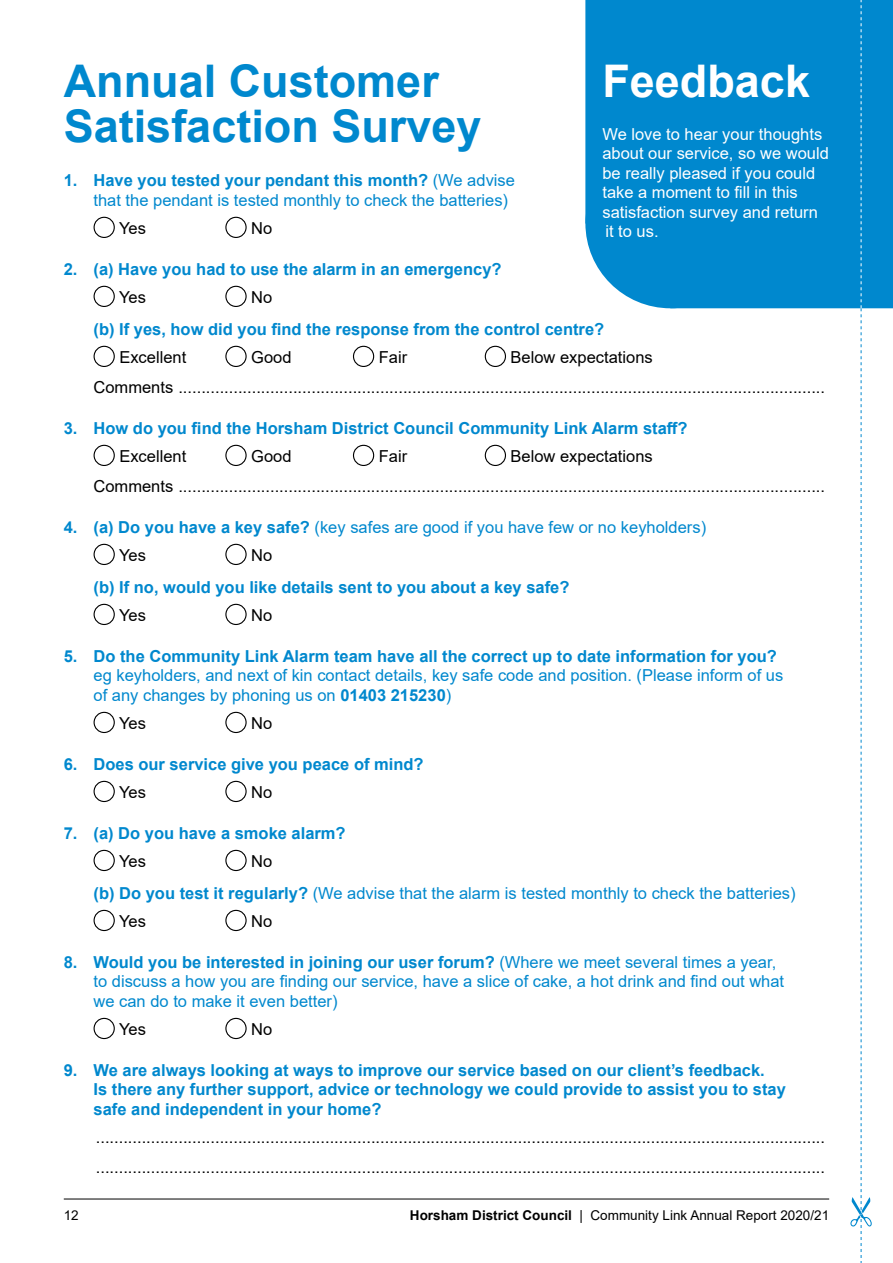
<style>
.page{position:relative;width:893px;height:1263px;background:#fff}
.page>*{position:absolute;margin:0;border:0;box-sizing:border-box;transform-origin:0 0}
.Header-1{font:700 45px/45px "Arial";color:#0088ce}
.Header-1-2{font:700 45px "Arial";color:#fff}
.Paragraph-1{font:16.5px "Arial";color:#000}
.Bullets-1{font:16.5px/19.5px "Arial";color:#0088ce}
.Bullets-1-2{font:700 16.5px/19.5px "Arial";color:#0088ce}
.Paragraph-1-2{font:16.5px/19.5px "Arial";color:#fff}
.Paragraph-1-3{font:700 16.5px "Arial";color:#0088ce}
.Paragraph-1-4{font:16.5px "Arial";color:#0088ce}
.t1{font:13.5px "Arial";color:#000}
.s1{font-weight:700}
</style>
<div class="page">
<div style="left:585px;top:0;width:307px;height:308px;background:#0088ce"></div>
<div style="left:585px;top:138px;width:170px;height:170px;background:#0088ce;border-radius:50%"></div>
<svg style="left:892px;top:0;width:1px;height:309px"></svg>
<hr style="left:64px;top:1199px;width:765px;height:1px;background:#000">
<div style="left:94px;top:217px;width:21px;height:21px;border:1px solid #000;border-radius:50%"></div>
<div style="left:225px;top:217px;width:22px;height:21px;border:1px solid #000;border-radius:50%"></div>
<div style="left:94px;top:286px;width:21px;height:21px;border:1px solid #000;border-radius:50%"></div>
<div style="left:225px;top:286px;width:22px;height:21px;border:1px solid #000;border-radius:50%"></div>
<div style="left:94px;top:346px;width:21px;height:21px;border:1px solid #000;border-radius:50%"></div>
<div style="left:225px;top:346px;width:22px;height:21px;border:1px solid #000;border-radius:50%"></div>
<div style="left:353px;top:346px;width:21px;height:21px;border:1px solid #000;border-radius:50%"></div>
<div style="left:485px;top:346px;width:21px;height:21px;border:1px solid #000;border-radius:50%"></div>
<div style="left:94px;top:445px;width:21px;height:21px;border:1px solid #000;border-radius:50%"></div>
<div style="left:225px;top:445px;width:22px;height:21px;border:1px solid #000;border-radius:50%"></div>
<div style="left:353px;top:445px;width:21px;height:21px;border:1px solid #000;border-radius:50%"></div>
<div style="left:485px;top:445px;width:21px;height:21px;border:1px solid #000;border-radius:50%"></div>
<div style="left:94px;top:544px;width:21px;height:21px;border:1px solid #000;border-radius:50%"></div>
<div style="left:225px;top:544px;width:22px;height:21px;border:1px solid #000;border-radius:50%"></div>
<div style="left:94px;top:604px;width:21px;height:21px;border:1px solid #000;border-radius:50%"></div>
<div style="left:225px;top:604px;width:22px;height:21px;border:1px solid #000;border-radius:50%"></div>
<div style="left:94px;top:712px;width:21px;height:21px;border:1px solid #000;border-radius:50%"></div>
<div style="left:225px;top:712px;width:22px;height:21px;border:1px solid #000;border-radius:50%"></div>
<div style="left:94px;top:781px;width:21px;height:21px;border:1px solid #000;border-radius:50%"></div>
<div style="left:225px;top:781px;width:22px;height:21px;border:1px solid #000;border-radius:50%"></div>
<div style="left:94px;top:850px;width:21px;height:21px;border:1px solid #000;border-radius:50%"></div>
<div style="left:225px;top:850px;width:22px;height:21px;border:1px solid #000;border-radius:50%"></div>
<div style="left:94px;top:910px;width:21px;height:21px;border:1px solid #000;border-radius:50%"></div>
<div style="left:225px;top:910px;width:22px;height:21px;border:1px solid #000;border-radius:50%"></div>
<div style="left:94px;top:1018px;width:21px;height:21px;border:1px solid #000;border-radius:50%"></div>
<div style="left:225px;top:1018px;width:22px;height:21px;border:1px solid #000;border-radius:50%"></div>
<svg style="left:850px;top:0;width:22px;height:1263px"></svg>
<h1 class="Header-1" style="left:64px;top:59px;width:419px">Annual Customer<br>Satisfaction Survey</h1>
<h1 class="Header-1-2" style="left:602px;top:49px;width:209px">Feedback</h1>
<p class="Paragraph-1-2" style="left:602px;top:124px;width:228px">We love to hear your thoughts about our service, so we would be really pleased if you could take a moment to fill in this satisfaction survey and return it to us.</p>
<p class="Bullets-1" style="left:94px;top:171px;width:423px;text-indent:-30px"><span class="s1">1. Have you tested your pendant this month?</span> (We advise that the pendant is tested monthly to check the batteries)</p>
<p class="Paragraph-1" style="left:119px;top:217px;width:28px">Yes</p>
<p class="Paragraph-1" style="left:251px;top:217px;width:23px">No</p>
<p class="Bullets-1-2" style="left:64px;top:259px;width:439px">2. (a) Have you had to use the alarm in an emergency?</p>
<p class="Paragraph-1" style="left:119px;top:286px;width:28px">Yes</p>
<p class="Paragraph-1" style="left:251px;top:286px;width:23px">No</p>
<p class="Paragraph-1-3" style="left:94px;top:317px;width:512px">(b) If yes, how did you find the response from the control centre?</p>
<p class="Paragraph-1" style="left:119px;top:346px;width:68px">Excellent</p>
<p class="Paragraph-1" style="left:251px;top:346px;width:42px">Good</p>
<p class="Paragraph-1" style="left:379px;top:346px;width:30px">Fair</p>
<p class="Paragraph-1" style="left:511px;top:346px;width:144px">Below expectations</p>
<p class="Paragraph-1" style="left:94px;top:376px;width:733px">Comments .............................................................................................................................................</p>
<p class="Bullets-1-2" style="left:64px;top:418px;width:625px">3. How do you find the Horsham District Council Community Link Alarm staff?</p>
<p class="Paragraph-1" style="left:119px;top:445px;width:68px">Excellent</p>
<p class="Paragraph-1" style="left:251px;top:445px;width:42px">Good</p>
<p class="Paragraph-1" style="left:379px;top:445px;width:30px">Fair</p>
<p class="Paragraph-1" style="left:511px;top:445px;width:144px">Below expectations</p>
<p class="Paragraph-1" style="left:94px;top:475px;width:733px">Comments .............................................................................................................................................</p>
<p class="Bullets-1" style="left:64px;top:517px;width:644px"><span class="s1">4. (a) Do you have a key safe?</span> (key safes are good if you have few or no keyholders)</p>
<p class="Paragraph-1" style="left:119px;top:544px;width:28px">Yes</p>
<p class="Paragraph-1" style="left:251px;top:544px;width:23px">No</p>
<p class="Paragraph-1-3" style="left:94px;top:575px;width:477px">(b) If no, would you like details sent to you about a key safe?</p>
<p class="Paragraph-1" style="left:119px;top:604px;width:28px">Yes</p>
<p class="Paragraph-1" style="left:251px;top:604px;width:23px">No</p>
<p class="Bullets-1" style="left:94px;top:646px;width:691px;text-indent:-30px"><span class="s1">5. Do the Community Link Alarm team have all the correct up to date information for you? </span>eg keyholders, and next of kin contact details, key safe code and position. (Please inform of us of any changes by phoning us on <span class="s1">01403 215230</span>)</p>
<p class="Paragraph-1" style="left:119px;top:712px;width:28px">Yes</p>
<p class="Paragraph-1" style="left:251px;top:712px;width:23px">No</p>
<p class="Bullets-1-2" style="left:64px;top:754px;width:361px">6. Does our service give you peace of mind?</p>
<p class="Paragraph-1" style="left:119px;top:781px;width:28px">Yes</p>
<p class="Paragraph-1" style="left:251px;top:781px;width:23px">No</p>
<p class="Bullets-1-2" style="left:64px;top:823px;width:283px">7. (a) Do you have a smoke alarm?</p>
<p class="Paragraph-1" style="left:119px;top:850px;width:28px">Yes</p>
<p class="Paragraph-1" style="left:251px;top:850px;width:23px">No</p>
<p class="Paragraph-1-4" style="left:94px;top:882px;width:704px"><span class="s1">(b) Do you test it regularly?</span> (We advise that the alarm is tested monthly to check the batteries)</p>
<p class="Paragraph-1" style="left:119px;top:910px;width:28px">Yes</p>
<p class="Paragraph-1" style="left:251px;top:910px;width:23px">No</p>
<p class="Bullets-1" style="left:94px;top:952px;width:692px;text-indent:-30px"><span class="s1">8. Would you be interested in joining our user forum?</span> (Where we meet several times a year, to discuss a how you are finding our service, have a slice of cake, a hot drink and find out what we can do to make it even better)</p>
<p class="Paragraph-1" style="left:119px;top:1018px;width:28px">Yes</p>
<p class="Paragraph-1" style="left:251px;top:1018px;width:23px">No</p>
<p class="Bullets-1-2" style="left:94px;top:1060px;width:694px;text-indent:-30px">9. We are always looking at ways to improve our service based on our client’s feedback.<br>Is there any further support, advice or technology we could provide to assist you to stay safe and independent in your home?</p>
<p class="Paragraph-1" style="left:96px;top:1126px;width:731px">...............................................................................................................................................................</p>
<p class="Paragraph-1" style="left:96px;top:1156px;width:731px">...............................................................................................................................................................</p>
<p class="t1" style="left:64px;top:1205px;width:17px">12</p>
<p class="t1" style="left:410px;top:1205px;width:421px"><span class="s1">Horsham District Council</span> | Community Link Annual Report 2020/21</p>
</div>
